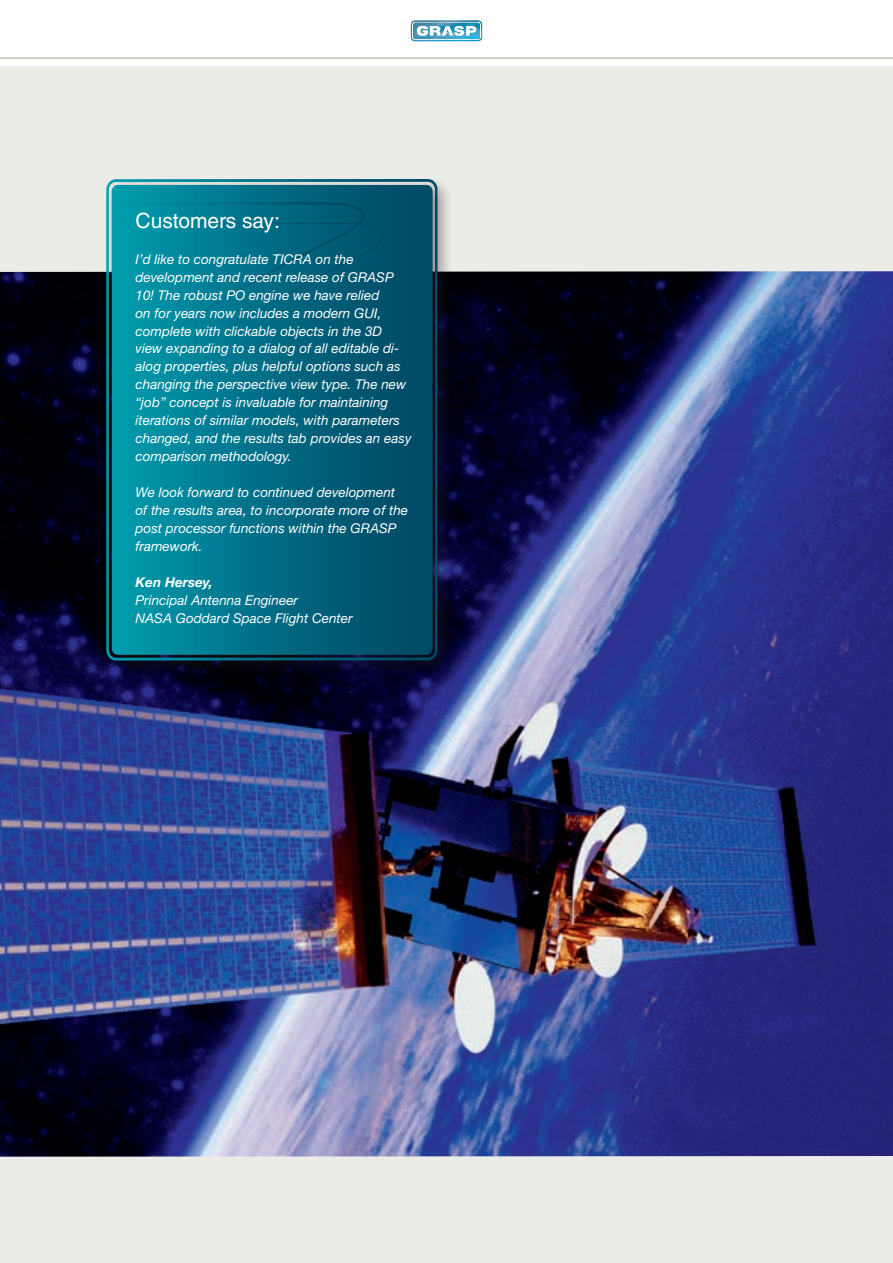
<style>
.page{position:relative;width:893px;height:1263px;background:#fff}
.page>*{position:absolute;margin:0;border:0;box-sizing:border-box;transform-origin:0 0}
.t1{font:21px "Helvetica LT Std";color:#fff}
.t2{font:italic 13.5px/18px "Helvetica Neue";color:#fff}
.t3{font:italic 700 13.5px "Helvetica Neue";color:#fff}
</style>
<div class="page">
<div style="left:0;top:67px;width:893px;height:1196px;background:#ebebe8"></div>
<img style="left:0;top:271px;width:893px;height:886px">
<div style="left:104px;top:177px;width:348px;height:498px;background:#231f20;opacity:.4"></div>
<svg style="left:106px;top:179px;width:331px;height:481px;background:#006981"></svg>
<svg style="left:106px;top:179px;width:260px;height:181px;background:#1f8598"></svg>
<svg style="left:106px;top:200px;width:279px;height:157px;background:#01738b"></svg>
<svg style="left:411px;top:21px;width:71px;height:20px"></svg>
<hr style="left:0;top:58px;width:893px;height:1px;background:#a6a698">
<h1 class="t1" style="left:136px;top:208px;width:146px">Customers say:</h1>
<p class="t2" style="left:136px;top:249px;width:277px">I’d like to congratulate TICRA on the development and recent release of GRASP 10! The robust PO engine we have relied<br>on for years now includes a modern GUI, complete with clickable objects in the 3D view expanding to a dialog of all editable di&shy;alog properties, plus helpful options such as changing the perspective view type. The new “job” concept is invaluable for maintaining iterations of similar models, with parameters changed, and the results tab provides an easy comparison methodology.</p>
<p class="t2" style="left:136px;top:483px;width:274px">We look forward to continued development of the results area, to incorporate more of the post processor functions within the GRASP framework.</p>
<p class="t3" style="left:136px;top:572px;width:79px">Ken Hersey,</p>
<p class="t2" style="left:136px;top:591px;width:219px">Principal Antenna Engineer<br>NASA Goddard Space Flight Center</p>
</div>
